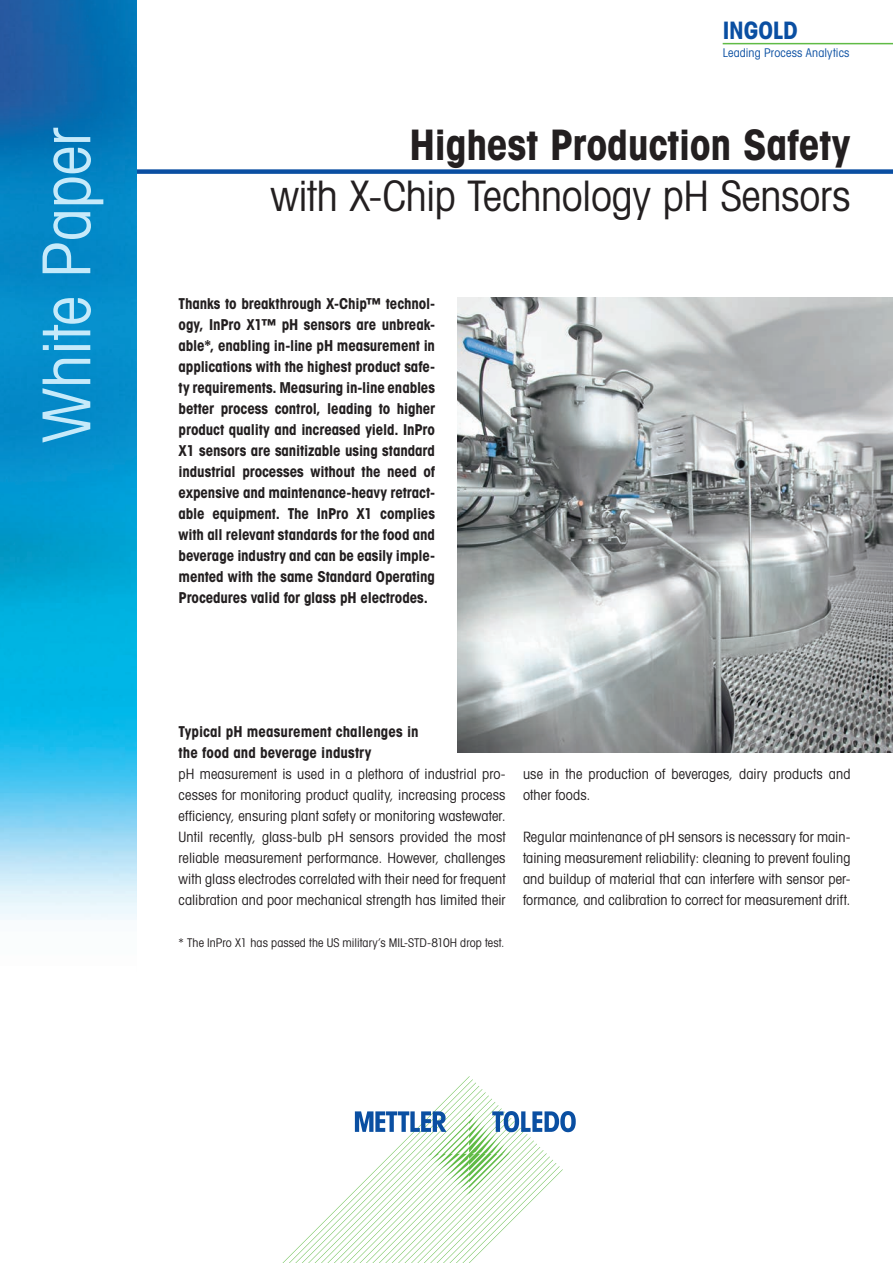
<style>
.page{position:relative;width:893px;height:1263px;background:#fff}
.page>*{position:absolute;margin:0;border:0;box-sizing:border-box;transform-origin:0 0}
.t1{font:66px "Avant Gardefor MT Bk";color:#c6eafa}
.t2{font:42px "Avant Gardefor MT Bk";letter-spacing:-.005em;color:#231f20}
.t3{font:42px "Avant Gardefor MT Bd";letter-spacing:-.01em;color:#231f20}
.t4{font:24px "Avant Gardefor MT Bd";letter-spacing:-.005em;color:#0a4fa2}
.t5{font:15px/21px "Avant Gardefor MT Bd";color:#231f20;text-align:justify}
.t6{font:14.25px/21px "Avant Gardefor MT Bk";letter-spacing:.01em;color:#231f20;text-align:justify}
.t7{font:12px "Avant Gardefor MT Bk";letter-spacing:.005em;color:#231f20}
.t8{font:12px "Avant Gardefor MT Bk";letter-spacing:.015em;color:#0a4fa2}
</style>
<div class="page">
<img style="left:457px;top:298px;width:436px;height:455px">
<hr style="left:723px;top:43px;width:170px;height:1px;background:#60bb46">
<div style="left:136px;top:169px;width:757px;height:5px;background:#0a4fa2"></div>
<img style="left:0;top:0;width:136px;height:920px">
<svg style="left:282px;top:1076px;width:294px;height:187px"></svg>
<h1 class="t1" style="left:26px;top:443px;width:317px;rotate:-90deg">White Paper</h1>
<h3 class="t4" style="left:723px;top:15px;width:77px">INGOLD</h3>
<p class="t8" style="left:723px;top:45px;width:128px">Leading Process Analytics</p>
<h2 class="t3" style="left:410px;top:118px;width:442px">Highest Production Safety</h2>
<h2 class="t2" style="left:271px;top:170px;width:581px">with X-Chip Technology pH Sensors</h2>
<p class="t5" style="left:179px;top:292px;width:258px">Thanks to breakthrough X-Chip™ technol&shy;ogy, InPro X1™ pH sensors are unbreak&shy;able*, enabling in-line pH measurement in applications with the highest product safe&shy;ty requirements. Measuring in-line enables better process control, leading to higher product quality and increased yield. InPro X1 sensors are sanitizable using standard industrial processes without the need of expensive and maintenance-heavy retract&shy;able equipment. The InPro X1 complies with all relevant standards for the food and beverage industry and can be easily imple&shy;mented with the same Standard Operating Procedures valid for glass pH electrodes.</p>
<p class="t5" style="left:179px;top:721px;width:242px">Typical pH measurement challenges in the food and beverage industry</p>
<p class="t6" style="left:179px;top:763px;width:329px">pH measurement is used in a plethora of industrial pro&shy;cesses for monitoring product quality, increasing process efficiency, ensuring plant safety or monitoring wastewater.<br>Until recently, glass-bulb pH sensors provided the most reliable measurement performance. However, challenges with glass electrodes correlated with their need for frequent calibration and poor mechanical strength has limited their</p>
<p class="t6" style="left:523px;top:763px;width:329px">use in the production of beverages, dairy products and other foods.</p>
<p class="t6" style="left:523px;top:826px;width:329px">Regular maintenance of pH sensors is necessary for main&shy;taining measurement reliability: cleaning to prevent fouling and buildup of material that can interfere with sensor per&shy;formance, and calibration to correct for measurement drift.</p>
<p class="t7" style="left:179px;top:935px;width:327px">* The InPro X1 has passed the US military’s MIL-STD-810H drop test.</p>
</div>
